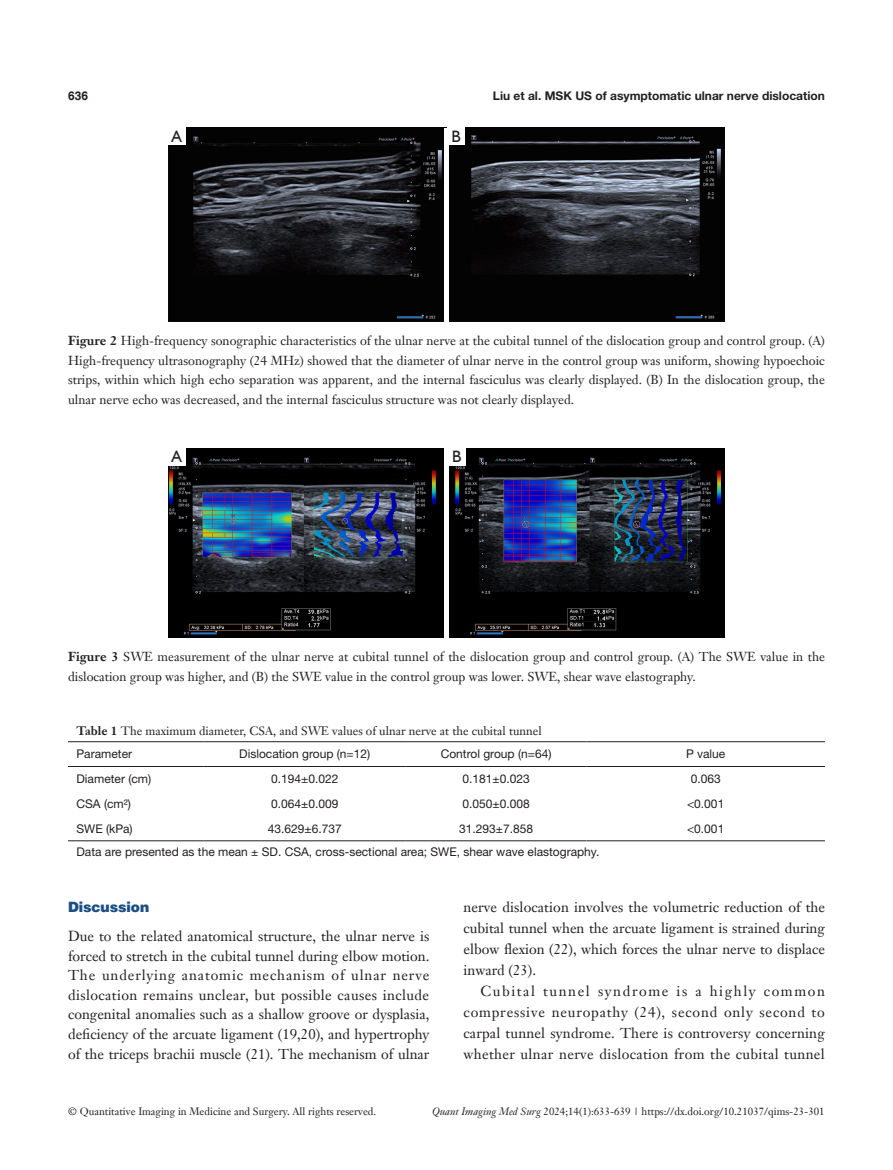
<style>
.page{position:relative;width:893px;height:1170px;background:#fff}
.page>*{position:absolute;margin:0;border:0;box-sizing:border-box;transform-origin:0 0}
.t1{font:16.5px "Humanist 521 BT";color:#231f20}
.t2{font:14.25px/19.5px "Janson Text LT";color:#231f20;text-align:justify}
.t3{font:900 14.25px "Helvetica";color:#1c5085}
.t4{font:12.75px/19.5px "Janson Text LT";color:#231f20;text-align:justify}
.t5{font:12px "Helvetica Neue LT Pro";color:#231f20}
.t6{font:12px "Janson Text LT";color:#231f20}
.t7{font:700 12px "Helvetica Neue LT Pro";color:#231f20}
.t8{font:700 12px "Helvetica";color:#231f20}
.t9{font:10.5px "Janson Text LT";color:#231f20}
.s1{font-weight:700}
.s2{font-style:italic}
</style>
<div class="page">
<img style="left:168px;top:128px;width:557px;height:193px">
<div style="left:444px;top:128px;width:5px;height:193px;background:#fff"></div>
<div style="left:168px;top:128px;width:17px;height:17px;background:#fff"></div>
<div style="left:448px;top:128px;width:17px;height:17px;background:#fff"></div>
<img style="left:168px;top:448px;width:557px;height:189px">
<div style="left:444px;top:448px;width:5px;height:189px;background:#fff"></div>
<div style="left:168px;top:448px;width:17px;height:17px;background:#fff"></div>
<div style="left:448px;top:448px;width:17px;height:17px;background:#fff"></div>
<hr style="left:68px;top:741px;width:136px;height:1px;background:#231f20">
<hr style="left:204px;top:741px;width:202px;height:1px;background:#231f20">
<hr style="left:406px;top:741px;width:180px;height:1px;background:#231f20">
<hr style="left:586px;top:741px;width:239px;height:1px;background:#231f20">
<hr style="left:68px;top:766px;width:136px;height:1px;background:#231f20">
<hr style="left:204px;top:766px;width:202px;height:1px;background:#231f20">
<hr style="left:406px;top:766px;width:180px;height:1px;background:#231f20">
<hr style="left:586px;top:766px;width:239px;height:1px;background:#231f20">
<hr style="left:68px;top:840px;width:136px;height:1px;background:#231f20">
<hr style="left:204px;top:840px;width:202px;height:1px;background:#231f20">
<hr style="left:406px;top:840px;width:180px;height:1px;background:#231f20">
<hr style="left:586px;top:840px;width:239px;height:1px;background:#231f20">
<p class="t8" style="left:68px;top:88px;width:22px">636</p>
<p class="t7" style="left:493px;top:88px;width:333px">Liu et al. MSK US of asymptomatic ulnar nerve dislocation</p>
<p class="t1" style="left:171px;top:126px;width:12px">A</p>
<p class="t1" style="left:452px;top:126px;width:11px">B</p>
<p class="t4" style="left:68px;top:331px;width:758px"><span class="s1">Figure 2</span> High-frequency sonographic characteristics of the ulnar nerve at the cubital tunnel of the dislocation group and control group. (A)<br>High-frequency ultrasonography (24 MHz) showed that the diameter of ulnar nerve in the control group was uniform, showing hypoechoic strips, within which high echo separation was apparent, and the internal fasciculus was clearly displayed. (B) In the dislocation group, the ulnar nerve echo was decreased, and the internal fasciculus structure was not clearly displayed.</p>
<p class="t1" style="left:171px;top:446px;width:12px">A</p>
<p class="t1" style="left:452px;top:446px;width:11px">B</p>
<p class="t4" style="left:68px;top:647px;width:759px"><span class="s1">Figure 3</span> SWE measurement of the ulnar nerve at cubital tunnel of the dislocation group and control group. (A) The SWE value in the dislocation group was higher, and (B) the SWE value in the control group was lower. SWE, shear wave elastography.</p>
<p class="t6" style="left:77px;top:723px;width:467px"><span class="s1">Table 1</span> The maximum diameter, CSA, and SWE values of ulnar nerve at the cubital tunnel</p>
<p class="t5" style="left:77px;top:746px;width:57px">Parameter</p>
<p class="t5" style="left:239px;top:746px;width:133px">Dislocation group (n=12)</p>
<p class="t5" style="left:441px;top:746px;width:112px">Control group (n=64)</p>
<p class="t5" style="left:686px;top:746px;width:41px">P value</p>
<p class="t5" style="left:77px;top:771px;width:76px">Diameter (cm)</p>
<p class="t5" style="left:271px;top:771px;width:69px">0.194±0.022</p>
<p class="t5" style="left:462px;top:771px;width:69px">0.181±0.023</p>
<p class="t5" style="left:691px;top:771px;width:32px">0.063</p>
<p class="t5" style="left:77px;top:796px;width:56px">CSA (cm²)</p>
<p class="t5" style="left:271px;top:796px;width:69px">0.064±0.009</p>
<p class="t5" style="left:462px;top:796px;width:69px">0.050±0.008</p>
<p class="t5" style="left:687px;top:796px;width:39px">&lt;0.001</p>
<p class="t5" style="left:77px;top:821px;width:58px">SWE (kPa)</p>
<p class="t5" style="left:268px;top:821px;width:75px">43.629±6.737</p>
<p class="t5" style="left:459px;top:821px;width:75px">31.293±7.858</p>
<p class="t5" style="left:687px;top:821px;width:39px">&lt;0.001</p>
<p class="t5" style="left:77px;top:844px;width:524px">Data are presented as the mean ± SD. CSA, cross-sectional area; SWE, shear wave elastography.</p>
<p class="t3" style="left:68px;top:897px;width:83px">Discussion</p>
<p class="t2" style="left:68px;top:926px;width:363px">Due to the related anatomical structure, the ulnar nerve is forced to stretch in the cubital tunnel during elbow motion.<br>The underlying anatomic mechanism of ulnar nerve dislocation remains unclear, but possible causes include congenital anomalies such as a shallow groove or dysplasia, deficiency of the arcuate ligament (19,20), and hypertrophy of the triceps brachii muscle (21). The mechanism of ulnar</p>
<p class="t2" style="left:463px;top:896px;width:363px;line-height:21px">nerve dislocation involves the volumetric reduction of the cubital tunnel when the arcuate ligament is strained during elbow flexion (22), which forces the ulnar nerve to displace inward (23).</p>
<p class="t2" style="left:463px;top:980px;width:363px;line-height:21px;text-indent:17px">Cubital tunnel syndrome is a highly common compressive neuropathy (24), second only second to carpal tunnel syndrome. There is controversy concerning whether ulnar nerve dislocation from the cubital tunnel</p>
<p class="t9" style="left:68px;top:1104px;width:310px">© Quantitative Imaging in Medicine and Surgery. All rights reserved.</p>
<p class="t9" style="left:432px;top:1104px;width:394px"><span class="s2">Quant Imaging Med Surg</span> 2024;14(1):633-639 | https://dx.doi.org/10.21037/qims-23-301</p>
</div>
